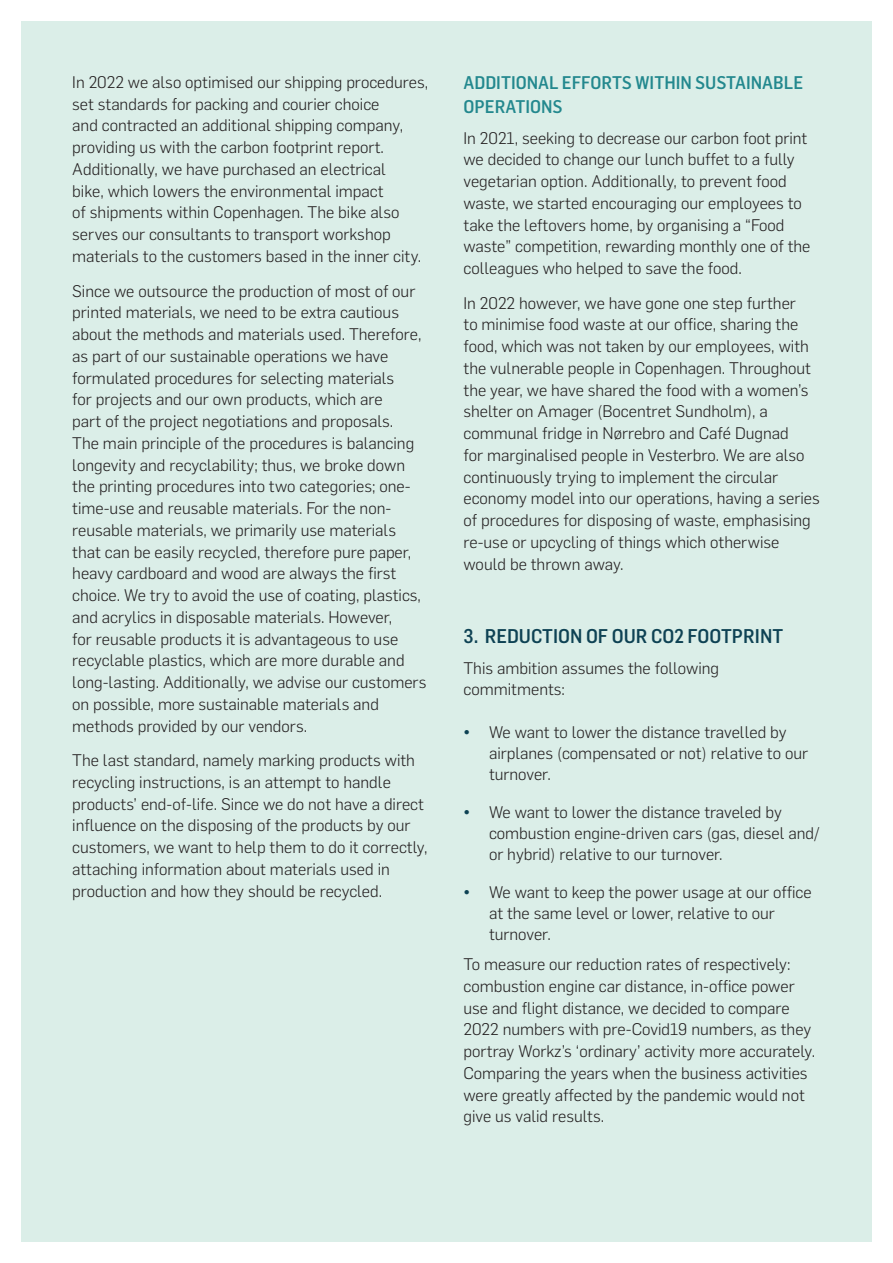
<style>
.page{position:relative;width:893px;height:1263px;background:#fff}
.page>*{position:absolute;margin:0;border:0;box-sizing:border-box;transform-origin:0 0}
.t1{font:500 19.5px "Flama Semicondensed";color:#0e4254}
.Header_3{font:500 18px/24px "Flama Semicondensed";color:#23888e}
.Text{font:300 16.5px/21.8px "Flama";color:#231f20}
.s1{font-family:"Flama Semicondensed";font-weight:500;color:#0e4254}
</style>
<div class="page">
<div style="left:21px;top:21px;width:851px;height:1221px;background:#dbeee8"></div>
<p class="Text" style="left:72px;top:70px;width:357px">In 2022 we also optimised our shipping procedures, set standards for packing and courier choice<br>and contracted an additional shipping company, providing us with the carbon footprint report.<br>Additionally, we have purchased an electrical<br>bike, which lowers the environmental impact<br>of shipments within Copenhagen. The bike also serves our consultants to transport workshop materials to the customers based in the inner city.</p>
<p class="Text" style="left:72px;top:279px;width:356px">Since we outsource the production of most of our printed materials, we need to be extra cautious about the methods and materials used. Therefore, as part of our sustainable operations we have formulated procedures for selecting materials<br>for projects and our own products, which are<br>part of the project negotiations and proposals.<br>The main principle of the procedures is balancing longevity and recyclability; thus, we broke down the printing procedures into two categories; one&shy;time-use and reusable materials. For the non&shy;reusable materials, we primarily use materials that can be easily recycled, therefore pure paper, heavy cardboard and wood are always the first choice. We try to avoid the use of coating, plastics, and acrylics in disposable materials. However,<br>for reusable products it is advantageous to use recyclable plastics, which are more durable and long-lasting. Additionally, we advise our customers on possible, more sustainable materials and methods provided by our vendors.</p>
<p class="Text" style="left:72px;top:748px;width:357px">The last standard, namely marking products with recycling instructions, is an attempt to handle products’ end-of-life. Since we do not have a direct influence on the disposing of the products by our customers, we want to help them to do it correctly, attaching information about materials used in production and how they should be recycled.</p>
<p class="Header_3" style="left:463px;top:70px;width:341px">ADDITIONAL EFFORTS WITHIN SUSTAINABLE<br>OPERATIONS</p>
<p class="Text" style="left:463px;top:126px;width:348px">In 2021, seeking to decrease our carbon foot print we decided to change our lunch buffet to a fully vegetarian option. Additionally, to prevent food waste, we started encouraging our employees to take the leftovers home, by organising a “Food waste” competition, rewarding monthly one of the colleagues who helped to save the food.</p>
<p class="Text" style="left:463px;top:291px;width:358px">In 2022 however, we have gone one step further<br>to minimise food waste at our office, sharing the food, which was not taken by our employees, with the vulnerable people in Copenhagen. Throughout the year, we have shared the food with a women’s shelter on Amager (Bocentret Sundholm), a communal fridge in Nørrebro and Café Dugnad<br>for marginalised people in Vesterbro. We are also continuously trying to implement the circular economy model into our operations, having a series of procedures for disposing of waste, emphasising re-use or upcycling of things which otherwise would be thrown away.</p>
<p class="t1" style="left:463px;top:624px;width:321px">3. REDUCTION OF OUR CO2 FOOTPRINT</p>
<p class="Text" style="left:463px;top:656px;width:257px">This ambition assumes the following commitments:</p>
<p class="Text" style="left:489px;top:720px;width:321px;line-height:21px;text-indent:-26px"><span class="s1">•</span> We want to lower the distance travelled by airplanes (compensated or not) relative to our turnover.</p>
<p class="Text" style="left:489px;top:800px;width:332px;line-height:21px;text-indent:-26px"><span class="s1">•</span> We want to lower the distance traveled by combustion engine-driven cars (gas, diesel and/ or hybrid) relative to our turnover.</p>
<p class="Text" style="left:489px;top:880px;width:324px;line-height:21px;text-indent:-26px"><span class="s1">•</span> We want to keep the power usage at our office at the same level or lower, relative to our turnover.</p>
<p class="Text" style="left:463px;top:952px;width:353px">To measure our reduction rates of respectively: combustion engine car distance, in-office power use and flight distance, we decided to compare 2022 numbers with pre-Covid19 numbers, as they portray Workz’s ‘ordinary’ activity more accurately.<br>Comparing the years when the business activities were greatly affected by the pandemic would not give us valid results.</p>
</div>
